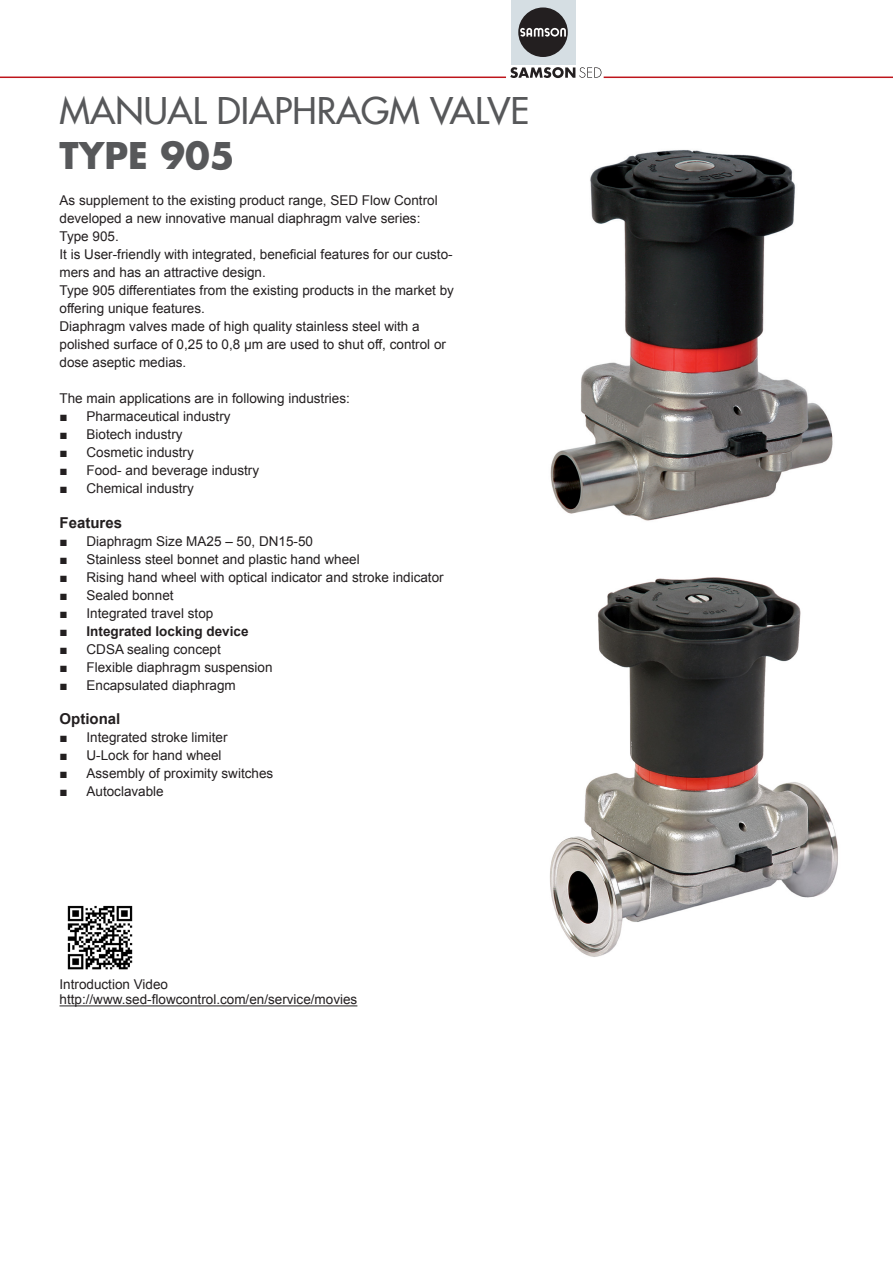
<style>
.page{position:relative;width:893px;height:1263px;background:#fff}
.page>*{position:absolute;margin:0;border:0;box-sizing:border-box;transform-origin:0 0}
.Title2_light{font:500 36px "Futura Com";color:#57585a}
.Title2_bold{font:700 36px "Futura Com";color:#57585a}
.Überschrift_3{font:700 15px "Arial";color:#231f20}
.Fließtext{font:13.5px/18px "Arial";color:#231f20}
.t1{font:700 13.5px "Arial";color:#231f20}
.s1{font-weight:400}
</style>
<div class="page">
<img style="left:550px;top:577px;width:288px;height:380px">
<img style="left:550px;top:150px;width:283px;height:371px">
<hr style="left:60px;top:1005px;width:297px;height:1px;background:#231f20">
<img style="left:67px;top:905px;width:66px;height:65px">
<div style="left:511px;top:0;width:64px;height:64px;background:#d5dee3"></div>
<div style="left:518px;top:7px;width:50px;height:50px;background:#231f20;border-radius:50%"></div>
<svg style="left:520px;top:27px;width:46px;height:10px"></svg>
<svg style="left:510px;top:67px;width:91px;height:11px"></svg>
<hr style="left:0;top:77px;width:506px;height:1px;background:#be151b">
<hr style="left:604px;top:77px;width:289px;height:1px;background:#be151b">
<p class="Title2_light" style="left:60px;top:84px;width:471px">MANUAL DIAPHRAGM VALVE</p>
<p class="Title2_bold" style="left:60px;top:128px;width:177px">TYPE 905</p>
<p class="Fließtext" style="left:60px;top:192px;width:380px">As supplement to the existing product range, SED Flow Control developed a new innovative manual diaphragm valve series:</p>
<p class="Fließtext" style="left:60px;top:228px;width:61px">Type 905.</p>
<p class="Fließtext" style="left:60px;top:246px;width:395px">It is User-friendly with integrated, beneficial features for our custo&shy;mers and has an attractive design.</p>
<p class="Fließtext" style="left:60px;top:282px;width:396px">Type 905 differentiates from the existing products in the market by offering unique features.</p>
<p class="Fließtext" style="left:60px;top:318px;width:388px">Diaphragm valves made of high quality stainless steel with a polished surface of 0,25 to 0,8 μm are used to shut off, control or dose aseptic medias.</p>
<p class="Fließtext" style="left:60px;top:390px;width:292px">The main applications are in following industries:</p>
<p class="Fließtext" style="left:60px;top:408px;width:173px">■ Pharmaceutical industry</p>
<p class="Fließtext" style="left:60px;top:426px;width:125px">■ Biotech industry</p>
<p class="Fließtext" style="left:60px;top:444px;width:136px">■ Cosmetic industry</p>
<p class="Fließtext" style="left:60px;top:462px;width:201px">■ Food- and beverage industry</p>
<p class="Fließtext" style="left:60px;top:480px;width:136px">■ Chemical industry</p>
<p class="Überschrift_3" style="left:60px;top:513px;width:64px">Features</p>
<p class="Fließtext" style="left:60px;top:532px;width:255px">■ Diaphragm Size MA25 – 50, DN15-50</p>
<p class="Fließtext" style="left:60px;top:550px;width:302px">■ Stainless steel bonnet and plastic hand wheel</p>
<p class="Fließtext" style="left:60px;top:568px;width:386px">■ Rising hand wheel with optical indicator and stroke indicator</p>
<p class="Fließtext" style="left:60px;top:586px;width:116px">■ Sealed bonnet</p>
<p class="Fließtext" style="left:60px;top:604px;width:155px">■ Integrated travel stop</p>
<p class="t1" style="left:60px;top:622px;width:191px"><span class="s1">■</span> Integrated locking device</p>
<p class="Fließtext" style="left:60px;top:640px;width:163px">■ CDSA sealing concept</p>
<p class="Fließtext" style="left:60px;top:658px;width:215px">■ Flexible diaphragm suspension</p>
<p class="Fließtext" style="left:60px;top:676px;width:178px">■ Encapsulated diaphragm</p>
<p class="Überschrift_3" style="left:60px;top:709px;width:62px">Optional</p>
<p class="Fließtext" style="left:60px;top:729px;width:170px">■ Integrated stroke limiter</p>
<p class="Fließtext" style="left:60px;top:747px;width:164px">■ U-Lock for hand wheel</p>
<p class="Fließtext" style="left:60px;top:765px;width:215px">■ Assembly of proximity switches</p>
<p class="Fließtext" style="left:60px;top:783px;width:106px">■ Autoclavable</p>
<p class="Fließtext" style="left:60px;top:976px;width:110px">Introduction Video</p>
<p class="Fließtext" style="left:60px;top:991px;width:299px">http://www.sed-flowcontrol.com/en/service/movies</p>
</div>
